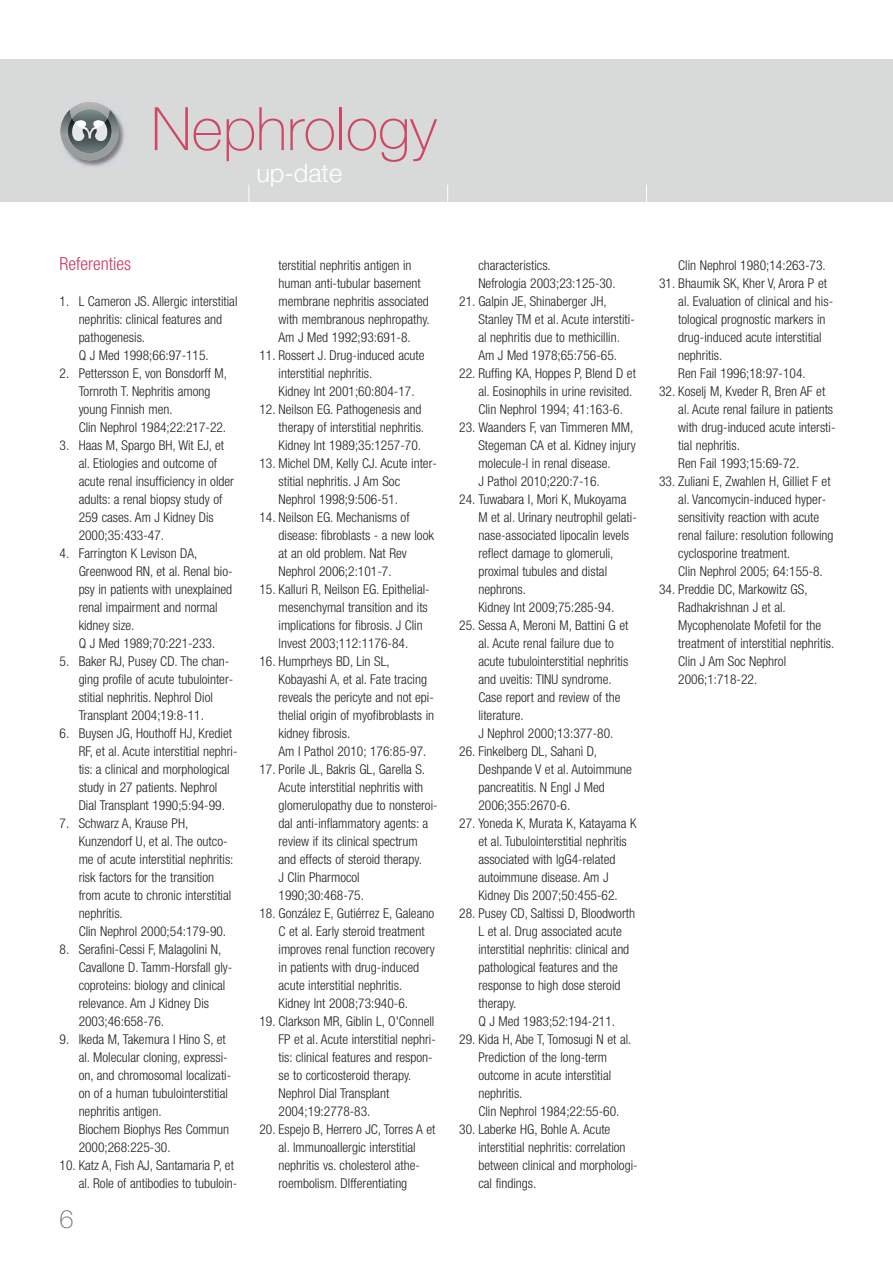
<style>
.page{position:relative;width:893px;height:1263px;background:#fff}
.page>*{position:absolute;margin:0;border:0;box-sizing:border-box;transform-origin:0 0}
.t1{font:100 60px "Helvetica Neue";color:#ce4763}
.t2{font:300 25.35px "Helvetica Neue";color:#fff}
.t3{font:100 25.35px "Helvetica Neue";color:#646f73}
.t4{font:300 condensed 18px "Helvetica Neue";color:#c93b5d}
.t5{font:300 condensed 13.5px/18px "Helvetica Neue";color:#231f20}
</style>
<div class="page">
<div style="left:0;top:60px;width:893px;height:142px;background:#d7dad9"></div>
<svg style="left:447px;top:185px;width:1px;height:17px"></svg>
<svg style="left:646px;top:185px;width:1px;height:17px"></svg>
<svg style="left:248px;top:185px;width:1px;height:17px"></svg>
<img style="left:59px;top:101px;width:68px;height:68px">
<svg style="left:61px;top:102px;width:58px;height:58px;background:#969c9d"></svg>
<h1 class="t1" style="left:151px;top:107px;width:287px">Nephrology</h1>
<h2 class="t2" style="left:256px;top:163px;width:87px">up-date</h2>
<h3 class="t4" style="left:60px;top:257px;width:73px">Referenties</h3>
<p class="t5" style="left:79px;top:293px;width:160px;text-indent:-19px">1. L Cameron JS. Allergic interstitial nephritis: clinical features and pathogenesis.<br>Q J Med 1998;66:97-115.</p>
<p class="t5" style="left:79px;top:365px;width:150px;text-indent:-19px">2. Pettersson E, von Bonsdorff M,<br>Tornroth T. Nephritis among young Finnish men.<br>Clin Nephrol 1984;22:217-22.</p>
<p class="t5" style="left:79px;top:437px;width:157px;text-indent:-19px">3. Haas M, Spargo BH, Wit EJ, et al. Etiologies and outcome of acute renal insufficiency in older adults: a renal biopsy study of<br>259 cases. Am J Kidney Dis<br>2000;35:433-47.</p>
<p class="t5" style="left:79px;top:545px;width:155px;text-indent:-19px">4. Farrington K Levison DA,<br>Greenwood RN, et al. Renal bio&shy;psy in patients with unexplained renal impairment and normal kidney size.<br>Q J Med 1989;70:221-233.</p>
<p class="t5" style="left:79px;top:653px;width:156px;text-indent:-19px">5. Baker RJ, Pusey CD. The chan&shy;ging profile of acute tubulointer&shy;stitial nephritis. Nephrol Diol<br>Transplant 2004;19:8-11.</p>
<p class="t5" style="left:79px;top:725px;width:160px;text-indent:-19px">6. Buysen JG, Houthoff HJ, Krediet RF, et al. Acute interstitial nephri&shy;tis: a clinical and morphological study in 27 patients. Nephrol Dial Transplant 1990;5:94-99.</p>
<p class="t5" style="left:79px;top:815px;width:156px;text-indent:-19px">7. Schwarz A, Krause PH,<br>Kunzendorf U, et al. The outco&shy;me of acute interstitial nephritis: risk factors for the transition from acute to chronic interstitial nephritis.<br>Clin Nephrol 2000;54:179-90.</p>
<p class="t5" style="left:79px;top:941px;width:155px;text-indent:-19px">8. Serafini-Cessi F, Malagolini N,<br>Cavallone D. Tamm-Horsfall gly&shy;coproteins: biology and clinical relevance. Am J Kidney Dis<br>2003;46:658-76.</p>
<p class="t5" style="left:79px;top:1031px;width:154px;text-indent:-19px">9. lkeda M, Takemura I Hino S, et al. Molecular cloning, expressi&shy;on, and chromosomal localizati&shy;on of a human tubulointerstitial nephritis antigen.<br>Biochem Biophys Res Commun<br>2000;268:225-30.</p>
<p class="t5" style="left:60px;top:1157px;width:179px;text-align:right">10. Katz A, Fish AJ, Santamaria P, et al. Role of antibodies to tubuloin-</p>
<h2 class="t3" style="left:60px;top:1209px;width:16px">6</h2>
<p class="t5" style="left:279px;top:257px;width:153px">terstitial nephritis antigen in human anti-tubular basement membrane nephritis associated with membranous nephropathy.<br>Am J Med 1992;93:691-8.</p>
<p class="t5" style="left:279px;top:347px;width:148px;text-indent:-19px">11. Rossert J. Drug-induced acute interstitial nephritis.<br>Kidney lnt 2001;60:804-17.</p>
<p class="t5" style="left:279px;top:401px;width:147px;text-indent:-19px">12. Neilson EG. Pathogenesis and therapy of interstitial nephritis.<br>Kidney lnt 1989;35:1257-70.</p>
<p class="t5" style="left:279px;top:455px;width:160px;text-indent:-19px">13. Michel DM, Kelly CJ. Acute inter&shy;stitial nephritis. J Am Soc<br>Nephrol 1998;9:506-51.</p>
<p class="t5" style="left:279px;top:509px;width:157px;text-indent:-19px">14. Neilson EG. Mechanisms of disease: fibroblasts - a new look at an old problem. Nat Rev<br>Nephrol 2006;2:101-7.</p>
<p class="t5" style="left:279px;top:581px;width:153px;text-indent:-19px">15. Kalluri R, Neilson EG. Epithelial&shy;mesenchymal transition and its implications for fibrosis. J Clin lnvest 2003;112:1176-84.</p>
<p class="t5" style="left:279px;top:653px;width:157px;text-indent:-19px">16. Humprheys BD, Lin SL,<br>Kobayashi A, et al. Fate tracing reveals the pericyte and not epi&shy;thelial origin of myofibroblasts in kidney fibrosis.<br>Am I Pathol 2010; 176:85-97.</p>
<p class="t5" style="left:279px;top:761px;width:161px;text-indent:-19px">17. Porile JL, Bakris GL, Garella S.<br>Acute interstitial nephritis with glomerulopathy due to nonsteroi&shy;dal anti-inflammatory agents: a review if its clinical spectrum and effects of steroid therapy.<br>J Clin Pharmocol<br>1990;30:468-75.</p>
<p class="t5" style="left:279px;top:905px;width:158px;text-indent:-19px">18. González E, Gutiérrez E, Galeano<br>C et al. Early steroid treatment improves renal function recovery in patients with drug-induced acute interstitial nephritis.<br>Kidney lnt 2008;73:940-6.</p>
<p class="t5" style="left:279px;top:1013px;width:159px;text-indent:-19px">19. Clarkson MR, Giblin L, O'Connell<br>FP et al. Acute interstitial nephri&shy;tis: clinical features and respon&shy;se to corticosteroid therapy.<br>Nephrol Dial Transplant<br>2004;19:2778-83.</p>
<p class="t5" style="left:279px;top:1121px;width:158px;text-indent:-19px">20. Espejo B, Herrero JC, Torres A et al. lmmunoallergic interstitial nephritis vs. cholesterol athe&shy;roembolism. Dlfferentiating</p>
<p class="t5" style="left:478px;top:257px;width:139px">characteristics.<br>Nefrologia 2003;23:125-30.</p>
<p class="t5" style="left:478px;top:293px;width:158px;text-indent:-19px">21. Galpin JE, Shinaberger JH,<br>Stanley TM et al. Acute interstiti&shy;al nephritis due to methicillin.<br>Am J Med 1978;65:756-65.</p>
<p class="t5" style="left:478px;top:365px;width:159px;text-indent:-19px">22. Ruffing KA, Hoppes P, Blend D et al. Eosinophils in urine revisited.<br>Clin Nephrol 1994; 41:163-6.</p>
<p class="t5" style="left:478px;top:419px;width:159px;text-indent:-19px">23. Waanders F, van Timmeren MM,<br>Stegeman CA et al. Kidney injury molecule-l in renal disease.<br>J Pathol 2010;220:7-16.</p>
<p class="t5" style="left:478px;top:491px;width:160px;text-indent:-19px">24. Tuwabara I, Mori K, Mukoyama<br>M et al. Urinary neutrophil gelati&shy;nase-associated lipocalin levels reflect damage to glomeruli, proximal tubules and distal nephrons.<br>Kidney lnt 2009;75:285-94.</p>
<p class="t5" style="left:478px;top:617px;width:152px;text-indent:-19px">25. Sessa A, Meroni M, Battini G et al. Acute renal failure due to acute tubulointerstitial nephritis and uveitis: TINU syndrome.<br>Case report and review of the literature.<br>J Nephrol 2000;13:377-80.</p>
<p class="t5" style="left:478px;top:743px;width:155px;text-indent:-19px">26. Finkelberg DL, Sahanì D,<br>Deshpande V et al. Autoimmune pancreatitis. N Engl J Med<br>2006;355:2670-6.</p>
<p class="t5" style="left:478px;top:815px;width:160px;text-indent:-19px">27. Yoneda K, Murata K, Katayama K et al. Tubulointerstitial nephritis associated with lgG4-related autoimmune disease. Am J<br>Kidney Dis 2007;50:455-62.</p>
<p class="t5" style="left:478px;top:905px;width:158px;text-indent:-19px">28. Pusey CD, Saltissi D, Bloodworth<br>L et al. Drug associated acute interstitial nephritis: clinical and pathological features and the response to high dose steroid therapy.<br>Q J Med 1983;52:194-211.</p>
<p class="t5" style="left:478px;top:1031px;width:155px;text-indent:-19px">29. Kida H, Abe T, Tomosugi N et al.<br>Prediction of the long-term outcome in acute interstìtial nephritis.<br>Clin Nephrol 1984;22:55-60.</p>
<p class="t5" style="left:478px;top:1121px;width:161px;text-indent:-19px">30. Laberke HG, Bohle A. Acute interstitial nephritis: correlation between clinical and morphologi&shy;cal findings.</p>
<p class="t5" style="left:678px;top:257px;width:149px">Clin Nephrol 1980;14:263-73.</p>
<p class="t5" style="left:678px;top:275px;width:156px;text-indent:-19px">31. Bhaumik SK, Kher V, Arora P et al. Evaluation of clinical and his&shy;tological prognostic markers in drug-induced acute interstitial nephritis.<br>Ren Fail 1996;18:97-104.</p>
<p class="t5" style="left:678px;top:383px;width:159px;text-indent:-19px">32. Koselj M, Kveder R, Bren AF et al. Acute renal failure in patients with drug-induced acute intersti&shy;tial nephritis.<br>Ren Fail 1993;15:69-72.</p>
<p class="t5" style="left:678px;top:473px;width:157px;text-indent:-19px">33. Zuliani E, Zwahlen H, Gilliet F et al. Vancomycin-induced hyper&shy;sensitivity reaction with acute renal failure: resolution following cyclosporine treatment.<br>Clin Nephrol 2005; 64:155-8.</p>
<p class="t5" style="left:678px;top:581px;width:158px;text-indent:-19px">34. Preddie DC, Markowitz GS,<br>Radhakrishnan J et al.<br>Mycophenolate Mofetil for the treatment of interstitial nephritis.<br>Clin J Am Soc Nephrol<br>2006;1:718-22.</p>
</div>
